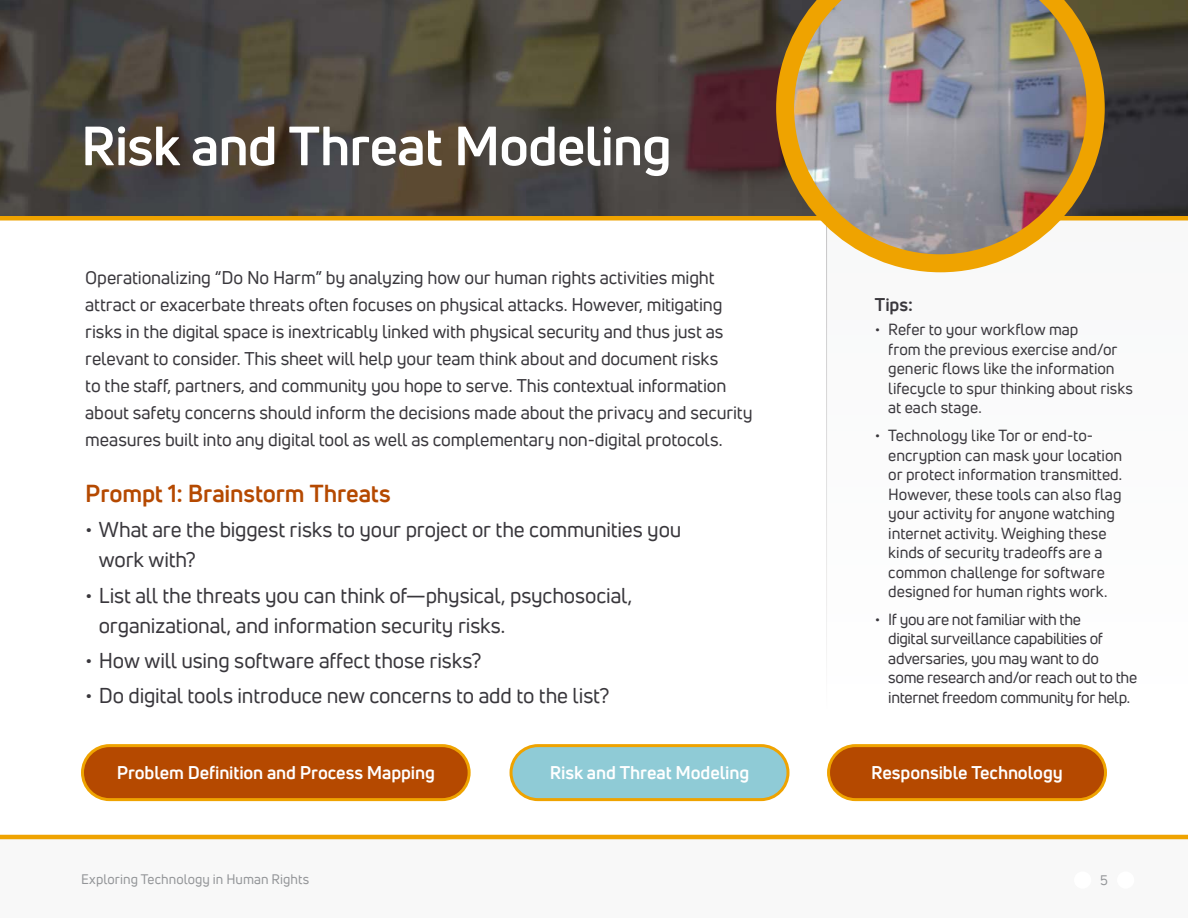
<style>
.page{position:relative;width:1188px;height:918px;background:#fff}
.page>*{position:absolute;margin:0;border:0;box-sizing:border-box;transform-origin:0 0}
.t1{font:700 54px "Uni Neue";letter-spacing:-.015em;color:#fff}
.H2_-_Prompt_header{font:700 24px "Uni Neue";letter-spacing:-.005em;color:#b54900}
.Bullets_points_-_pro{font:21px/30px "Uni Neue";letter-spacing:-.005em;color:#39373c}
.Body_Copy{font:18px/27px "Uni Neue";letter-spacing:-.01em;color:#39373c}
.t2{font:700 18px "Uni Neue";letter-spacing:-.005em;color:#fff}
.t3{font:700 18px "Uni Neue";color:#39373c}
.t4{font:15.75px/19.5px "Uni Neue";letter-spacing:-.005em;color:#39373c}
.t5{font:13.5px "Uni Neue";letter-spacing:.005em;color:#939598}
</style>
<div class="page">
<img style="left:0;top:0;width:1188px;height:216px">
<div style="left:826px;top:216px;width:362px;height:497px;background:#fbfbfc"></div>
<hr style="left:826px;top:216px;width:1px;height:497px;background:#fff">
<hr style="left:0;top:216px;width:1188px;height:4px;background:#efa300">
<div style="left:0;top:838px;width:1188px;height:80px;background:#f8f8f8"></div>
<hr style="left:0;top:835px;width:1188px;height:4px;background:#efa300">
<div style="left:82px;top:746px;width:387px;height:54px;background:#b54900;border-radius:27px"></div>
<div style="left:81px;top:744px;width:390px;height:57px;border:3px solid #efa300;border-radius:27px"></div>
<div style="left:511px;top:746px;width:277px;height:54px;background:#8fcbd6;border-radius:27px"></div>
<div style="left:510px;top:744px;width:279px;height:57px;border:3px solid #efa300;border-radius:27px"></div>
<div style="left:829px;top:746px;width:276px;height:54px;background:#b54900;border-radius:27px"></div>
<div style="left:827px;top:744px;width:280px;height:57px;border:3px solid #efa300;border-radius:27px"></div>
<img style="left:776px;top:0;width:329px;height:272px">
<div style="left:1074px;top:871px;width:17px;height:18px;background:#fff;border-radius:50%"></div>
<div style="left:1117px;top:871px;width:17px;height:18px;background:#fff;border-radius:50%"></div>
<h1 class="t1" style="left:81px;top:112px;width:592px">Risk and Threat Modeling</h1>
<p class="Body_Copy" style="left:85px;top:263px;width:669px">Operationalizing “Do No Harm” by analyzing how our human rights activities might attract or exacerbate threats often focuses on physical attacks. However, mitigating risks in the digital space is inextricably linked with physical security and thus just as relevant to consider. This sheet will help your team think about and document risks<br>to the staff, partners, and community you hope to serve. This contextual information about safety concerns should inform the decisions made about the privacy and security measures built into any digital tool as well as complementary non-digital protocols.</p>
<p class="H2_-_Prompt_header" style="left:85px;top:478px;width:307px">Prompt 1: Brainstorm Threats</p>
<p class="Bullets_points_-_pro" style="left:99px;top:515px;width:584px;text-indent:-13px">• What are the biggest risks to your project or the communities you work with?</p>
<p class="Bullets_points_-_pro" style="left:99px;top:580px;width:535px;text-indent:-13px">• List all the threats you can think of—physical, psychosocial, organizational, and information security risks.</p>
<p class="Bullets_points_-_pro" style="left:85px;top:645px;width:397px">• How will using software affect those risks?</p>
<p class="Bullets_points_-_pro" style="left:85px;top:681px;width:526px">• Do digital tools introduce new concerns to add to the list?</p>
<p class="t3" style="left:875px;top:293px;width:40px">Tips:</p>
<p class="t4" style="left:888px;top:320px;width:246px;text-indent:-14px">• Refer to your workflow map<br>from the previous exercise and/or generic flows like the information lifecycle to spur thinking about risks at each stage.</p>
<p class="t4" style="left:888px;top:425px;width:235px;text-indent:-14px">• Technology like Tor or end-to&shy;encryption can mask your location or protect information transmitted.<br>However, these tools can also flag your activity for anyone watching internet activity. Weighing these kinds of security tradeoffs are a common challenge for software designed for human rights work.</p>
<p class="t4" style="left:888px;top:609px;width:250px;text-indent:-14px">• If you are not familiar with the<br>digital surveillance capabilities of adversaries, you may want to do some research and/or reach out to the internet freedom community for help.</p>
<p class="t2" style="left:117px;top:762px;width:320px">Problem Definition and Process Mapping</p>
<p class="t2" style="left:550px;top:762px;width:201px">Risk and Threat Modeling</p>
<p class="t2" style="left:871px;top:762px;width:193px">Responsible Technology</p>
<p class="t5" style="left:81px;top:870px;width:230px">Exploring Technology in Human Rights</p>
<p class="t5" style="left:1100px;top:871px;width:9px">5</p>
</div>
